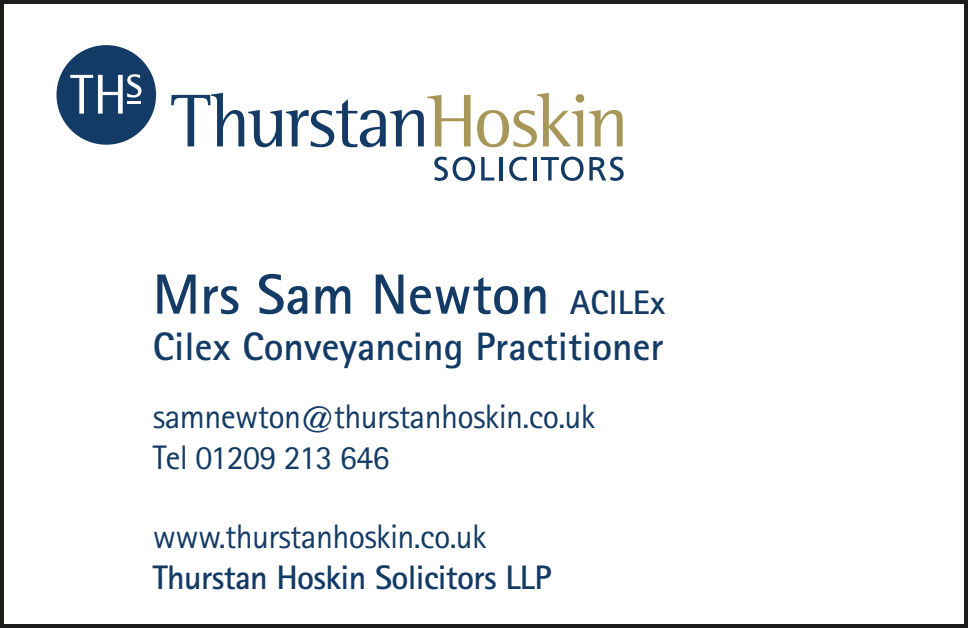
<style>
.page{position:relative;width:968px;height:628px;background:#fff}
.page>*{position:absolute;margin:0;border:0;box-sizing:border-box;transform-origin:0 0}
.t1{font:700 56.8px "Rotis Sans Serif Std";color:#143b65}
.t2{font:700 39.6px "Rotis Sans Serif Std";color:#143b65}
.t3{font:34px/40.8px "Rotis Sans Serif Std";letter-spacing:-.02em;color:#143b65}
.t4{font:700 34px "Rotis Sans Serif Std";letter-spacing:-.02em;color:#143b65}
.s1{font-size:34px}
</style>
<div class="page">
<div style="left:0;top:0;width:968px;height:628px;border:4px solid #1d1d1b"></div>
<svg style="left:434px;top:157px;width:41px;height:24px"></svg>
<svg style="left:481px;top:157px;width:13px;height:23px"></svg>
<hr style="left:499px;top:157px;width:4px;height:23px;background:#143b65">
<svg style="left:509px;top:157px;width:18px;height:24px"></svg>
<hr style="left:533px;top:157px;width:3px;height:23px;background:#143b65">
<svg style="left:541px;top:157px;width:42px;height:24px"></svg>
<svg style="left:589px;top:157px;width:35px;height:24px"></svg>
<svg style="left:171px;top:93px;width:299px;height:54px"></svg>
<svg style="left:477px;top:93px;width:146px;height:54px"></svg>
<div style="left:56px;top:45px;width:100px;height:100px;background:#143b65;border-radius:50%"></div>
<svg style="left:70px;top:74px;width:72px;height:40px"></svg>
<hr style="left:127px;top:101px;width:14px;height:3px;background:#fff">
<h1 class="t1" style="left:153px;top:258px;width:514px">Mrs Sam Newton <span class="s1">ACILEx</span></h1>
<p class="t2" style="left:153px;top:322px;width:512px">Cilex Conveyancing Practitioner</p>
<p class="t3" style="left:153px;top:396px;width:444px">samnewton@thurstanhoskin.co.uk<br>Tel 01209 213 646</p>
<p class="t3" style="left:153px;top:515px;width:335px">www.thurstanhoskin.co.uk</p>
<p class="t4" style="left:153px;top:555px;width:400px">Thurstan Hoskin Solicitors LLP</p>
</div>
